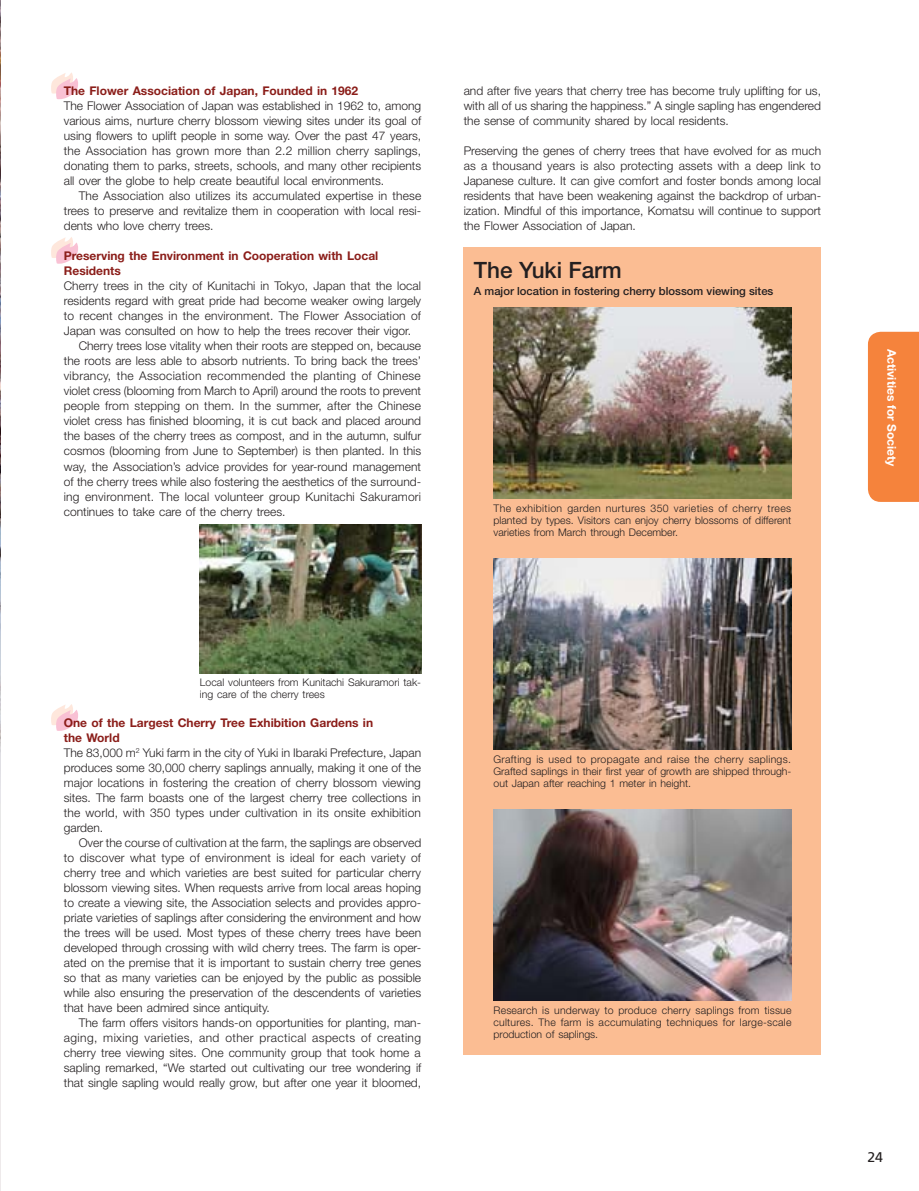
<style>
.page{position:relative;width:919px;height:1191px;background:#fff}
.page>*{position:absolute;margin:0;border:0;box-sizing:border-box;transform-origin:0 0}
.t1{font:500 22.5px "Helvetica Neue";color:#231f20}
.t2{font:14.1px "Frutiger";color:#231f20}
.t3{font:300 12px/15px "Helvetica Neue";color:#231f20;text-align:justify}
.t4{font:700 12px/15px "Helvetica Neue";color:#8b1e1a}
.t5{font:300 12px "Helvetica Neue";letter-spacing:.02em;color:#231f20}
.t6{font:300 12px "Helvetica Neue";letter-spacing:.025em;color:#231f20}
.t7{font:700 12px "Helvetica Neue";color:#fff}
.t8{font:500 11.25px "Helvetica Neue";color:#231f20}
.t9{font:300 10.5px/12px "Helvetica Neue";color:#231f20;text-align:justify}
.s1{font-weight:700;color:#8b1e1a}
</style>
<div class="page">
<div style="left:867px;top:332px;width:51px;height:170px;background:#f5833c"></div>
<img style="left:0;top:0;width:1px;height:1191px">
<div style="left:463px;top:248px;width:358px;height:806px;background:#fbbd93"></div>
<img style="left:200px;top:524px;width:221px;height:149px">
<img style="left:493px;top:307px;width:298px;height:192px">
<img style="left:493px;top:558px;width:298px;height:191px">
<img style="left:493px;top:809px;width:298px;height:191px">
<svg style="left:51px;top:72px;width:27px;height:28px"></svg>
<svg style="left:51px;top:237px;width:27px;height:27px"></svg>
<svg style="left:51px;top:704px;width:27px;height:27px"></svg>
<p class="t4" style="left:64px;top:85px;width:296px">The Flower Association of Japan, Founded in 1962</p>
<p class="t3" style="left:64px;top:100px;width:359px">The Flower Association of Japan was established in 1962 to, among various aims, nurture cherry blossom viewing sites under its goal of using flowers to uplift people in some way. Over the past 47 years, the Association has grown more than 2.2 million cherry saplings, donating them to parks, streets, schools, and many other recipients all over the globe to help create beautiful local environments.</p>
<p class="t3" style="left:64px;top:190px;width:359px;text-indent:15px">The Association also utilizes its accumulated expertise in these trees to preserve and revitalize them in cooperation with local resi&shy;dents who love cherry trees.</p>
<p class="t4" style="left:64px;top:250px;width:316px">Preserving the Environment in Cooperation with Local<br>Residents</p>
<p class="t3" style="left:64px;top:280px;width:358px">Cherry trees in the city of Kunitachi in Tokyo, Japan that the local</p>
<p class="t3" style="left:64px;top:295px;width:359px">residents regard with great pride had become weaker owing largely</p>
<p class="t3" style="left:64px;top:310px;width:358px">to recent changes in the environment. The Flower Association of</p>
<p class="t3" style="left:64px;top:325px;width:349px">Japan was consulted on how to help the trees recover their vigor.</p>
<p class="t3" style="left:79px;top:340px;width:344px">Cherry trees lose vitality when their roots are stepped on, because</p>
<p class="t3" style="left:64px;top:355px;width:359px">the roots are less able to absorb nutrients. To bring back the trees’</p>
<p class="t6" style="left:64px;top:372px;width:358px">vibrancy, the Association recommended the planting of Chinese</p>
<p class="t3" style="left:64px;top:385px;width:359px">violet cress (blooming from March to April) around the roots to prevent</p>
<p class="t3" style="left:64px;top:400px;width:359px">people from stepping on them. In the summer, after the Chinese</p>
<p class="t3" style="left:64px;top:415px;width:359px">violet cress has finished blooming, it is cut back and placed around</p>
<p class="t3" style="left:64px;top:430px;width:359px">the bases of the cherry trees as compost, and in the autumn, sulfur</p>
<p class="t3" style="left:64px;top:445px;width:359px">cosmos (blooming from June to September) is then planted. In this</p>
<p class="t3" style="left:64px;top:460px;width:359px">way, the Association’s advice provides for year-round management</p>
<p class="t3" style="left:64px;top:475px;width:359px">of the cherry trees while also fostering the aesthetics of the surround-</p>
<p class="t5" style="left:64px;top:492px;width:359px">ing environment. The local volunteer group Kunitachi Sakuramori</p>
<p class="t3" style="left:64px;top:505px;width:223px">continues to take care of the cherry trees.</p>
<p class="t3" style="left:463px;top:85px;width:359px">and after five years that cherry tree has become truly uplifting for us, with all of us sharing the happiness.” A single sapling has engendered the sense of community shared by local residents.</p>
<p class="t3" style="left:463px;top:145px;width:359px">Preserving the genes of cherry trees that have evolved for as much as a thousand years is also protecting assets with a deep link to Japanese culture. It can give comfort and foster bonds among local residents that have been weakening against the backdrop of urban&shy;ization. Mindful of this importance, Komatsu will continue to support the Flower Association of Japan.</p>
<h1 class="t1" style="left:474px;top:262px;width:149px">The Yuki Farm</h1>
<p class="t8" style="left:474px;top:287px;width:301px">A major location in fostering cherry blossom viewing sites</p>
<p class="t9" style="left:493px;top:503px;width:299px">The exhibition garden nurtures 350 varieties of cherry trees planted by types. Visitors can enjoy cherry blossoms of different varieties from March through December.</p>
<p class="t7" style="left:895px;top:349px;width:119px;rotate:90deg">Activities for Society</p>
<p class="t9" style="left:200px;top:677px;width:223px">Local volunteers from Kunitachi Sakuramori tak&shy;ing care of the cherry trees</p>
<p class="t3" style="left:64px;top:716px;width:359px;text-align:left"><span class="s1">One of the Largest Cherry Tree Exhibition Gardens in<br>the World<br></span>The 83,000 m<sup>2</sup> Yuki farm in the city of Yuki in Ibaraki Prefecture, Japan produces some 30,000 cherry saplings annually, making it one of the major locations in fostering the creation of cherry blossom viewing sites. The farm boasts one of the largest cherry tree collections in the world, with 350 types under cultivation in its onsite exhibition garden.</p>
<p class="t3" style="left:64px;top:836px;width:359px;text-indent:15px">Over the course of cultivation at the farm, the saplings are observed to discover what type of environment is ideal for each variety of cherry tree and which varieties are best suited for particular cherry blossom viewing sites. When requests arrive from local areas hoping to create a viewing site, the Association selects and provides appro&shy;priate varieties of saplings after considering the environment and how the trees will be used. Most types of these cherry trees have been developed through crossing with wild cherry trees. The farm is oper&shy;ated on the premise that it is important to sustain cherry tree genes so that as many varieties can be enjoyed by the public as possible while also ensuring the preservation of the descendents of varieties that have been admired since antiquity.</p>
<p class="t3" style="left:64px;top:1016px;width:359px;text-indent:15px">The farm offers visitors hands-on opportunities for planting, man&shy;aging, mixing varieties, and other practical aspects of creating cherry tree viewing sites. One community group that took home a sapling remarked, “We started out cultivating our tree wondering if that single sapling would really grow, but after one year it bloomed,</p>
<p class="t9" style="left:493px;top:754px;width:299px">Grafting is used to propagate and raise the cherry saplings.<br>Grafted saplings in their first year of growth are shipped through&shy;out Japan after reaching 1 meter in height.</p>
<p class="t9" style="left:493px;top:1005px;width:299px">Research is underway to produce cherry saplings from tissue cultures. The farm is accumulating techniques for large-scale production of saplings.</p>
<p class="t2" style="left:867px;top:1151px;width:17px">24</p>
</div>
